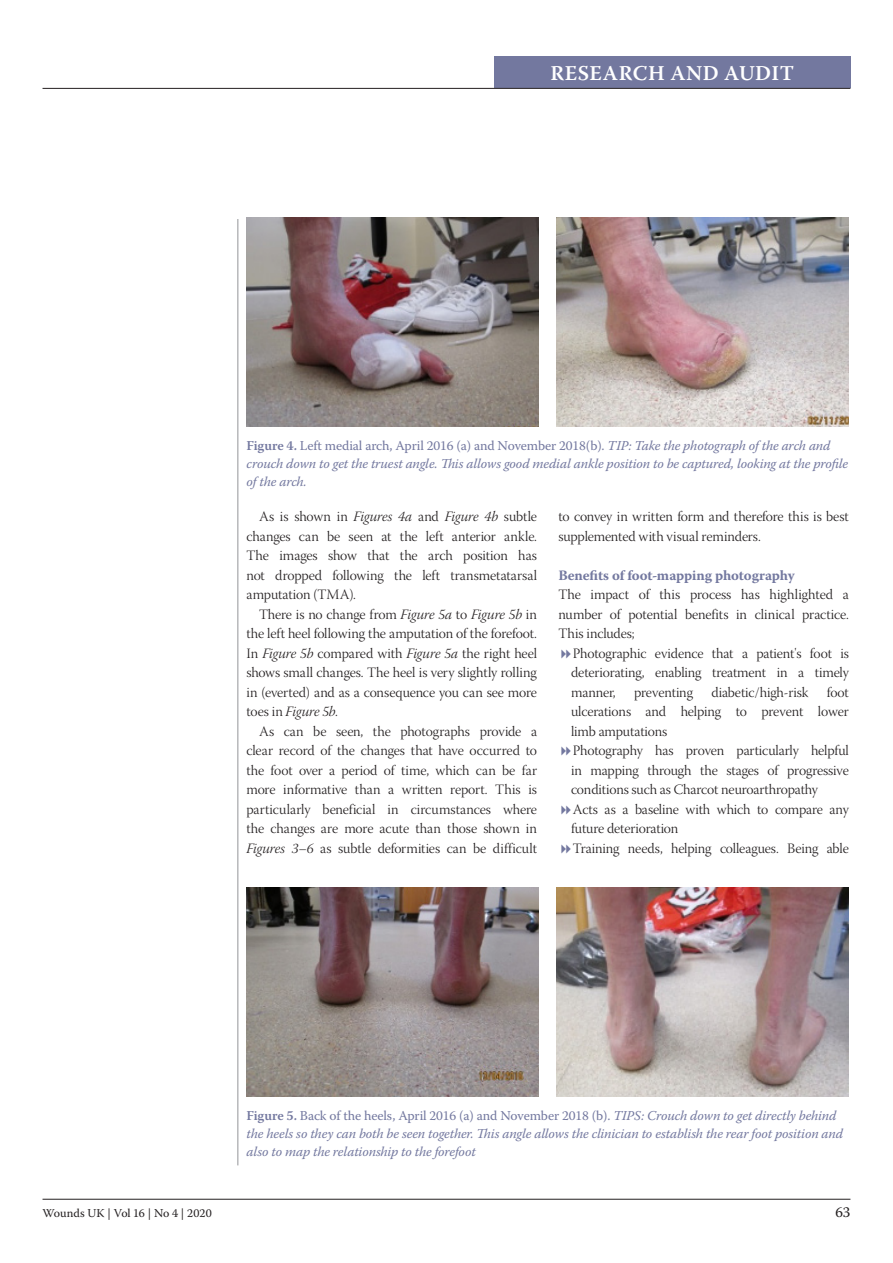
<style>
.page{position:relative;width:893px;height:1263px;background:#fff}
.page>*{position:absolute;margin:0;border:0;box-sizing:border-box;transform-origin:0 0}
.t1{font:600 21px "Warnock Pro";letter-spacing:.025em;color:#fff}
.t2{font:15px "Warnock Pro";color:#231f20}
.Paragraph_indented{font:14.25px/19.5px "Warnock Pro Light Subh";letter-spacing:-.01em;color:#231f20;text-align:justify}
.Paragraph_non-indent{font:14.25px/19.5px "Warnock Pro Light Subh";letter-spacing:-.005em;color:#231f20;text-align:justify}
.B-head{font:700 14.25px "Warnock Pro";letter-spacing:-.01em;color:#73789f}
.Figure_caption{font:italic 13.5px/18px "Warnock Pro";letter-spacing:-.01em;color:#73789f}
.t3{font:12px "Warnock Pro";letter-spacing:-.005em;color:#231f20}
.s1{font-weight:600;font-style:normal}
.s2{font-style:normal}
.s3{font-family:"Warnock Pro Light It Subh"}
</style>
<div class="page">
<div style="left:494px;top:57px;width:356px;height:31px;background:#73789f"></div>
<hr style="left:43px;top:88px;width:807px;height:1px;background:#231f20">
<hr style="left:43px;top:1199px;width:807px;height:1px;background:#231f20">
<hr style="left:237px;top:219px;width:1px;height:946px;background:#939598">
<img style="left:246px;top:218px;width:293px;height:208px">
<img style="left:556px;top:217px;width:293px;height:209px">
<img style="left:247px;top:887px;width:292px;height:209px">
<img style="left:556px;top:887px;width:293px;height:209px">
<h1 class="t1" style="left:550px;top:60px;width:245px">RESEARCH AND AUDIT</h1>
<p class="Figure_caption" style="left:247px;top:436px;width:603px"><span class="s1">Figure 4.</span> <span class="s2">Left medial arch, April 2016 (a) and November 2018(b).</span> TIP: Take the photograph of the arch and crouch down to get the truest angle. This allows good medial ankle position to be captured, looking at the profile of the arch.</p>
<p class="Paragraph_indented" style="left:246px;top:509px;width:292px;text-indent:13px">As is shown in <span class="s3">Figures 4a</span> and <span class="s3">Figure 4b</span> subtle changes can be seen at the left anterior ankle.<br>The images show that the arch position has not dropped following the left transmetatarsal amputation (TMA).</p>
<p class="Paragraph_indented" style="left:246px;top:606px;width:292px;text-indent:13px">There is no change from <span class="s3">Figure 5a</span> to <span class="s3">Figure 5b</span> in the left heel following the amputation of the forefoot.<br>In <span class="s3">Figure 5b</span> compared with <span class="s3">Figure 5a</span> the right heel shows small changes. The heel is very slightly rolling in (everted) and as a consequence you can see more toes in <span class="s3">Figure 5b</span>.</p>
<p class="Paragraph_indented" style="left:246px;top:723px;width:292px;text-indent:13px">As can be seen, the photographs provide a clear record of the changes that have occurred to the foot over a period of time, which can be far more informative than a written report. This is particularly beneficial in circumstances where the changes are more acute than those shown in <span class="s3">Figures 3–6</span> as subtle deformities can be difficult</p>
<p class="Paragraph_indented" style="left:558px;top:509px;width:292px">to convey in written form and therefore this is best supplemented with visual reminders.</p>
<p class="B-head" style="left:558px;top:566px;width:238px">Benefits of foot-mapping photography</p>
<p class="Paragraph_non-indent" style="left:558px;top:587px;width:292px">The impact of this process has highlighted a number of potential benefits in clinical practice.<br>This includes;</p>
<p class="Paragraph_indented" style="left:571px;top:645px;width:279px">Photographic evidence that a patient's foot is deteriorating, enabling treatment in a timely manner,</p>
<p class="Paragraph_indented" style="left:571px;top:684px;width:279px;text-indent:256px">foot ulcerations and helping to prevent lower limb amputations</p>
<p class="Paragraph_indented" style="left:571px;top:743px;width:279px">Photography has proven particularly helpful in mapping through the stages of progressive conditions such as Charcot neuroarthropathy</p>
<p class="Paragraph_indented" style="left:571px;top:801px;width:279px">Acts as a baseline with which to compare any future deterioration</p>
<p class="Paragraph_indented" style="left:573px;top:840px;width:278px">Training needs, helping colleagues. Being able</p>
<p class="Paragraph_indented" style="left:634px;top:684px;width:61px">preventing</p>
<p class="Paragraph_indented" style="left:711px;top:684px;width:98px">diabetic/high-risk</p>
<p class="Figure_caption" style="left:247px;top:1106px;width:598px"><span class="s1">Figure 5.</span> <span class="s2">Back of the heels, April 2016 (a) and November 2018 (b).</span> TIPS: Crouch down to get directly behind the heels so they can both be seen together. This angle allows the clinician to establish the rear foot position and also to map the relationship to the forefoot</p>
<p class="t3" style="left:43px;top:1205px;width:171px">Wounds UK | Vol 16 | No 4 | 2020</p>
<p class="t2" style="left:836px;top:1203px;width:16px">63</p>
</div>
